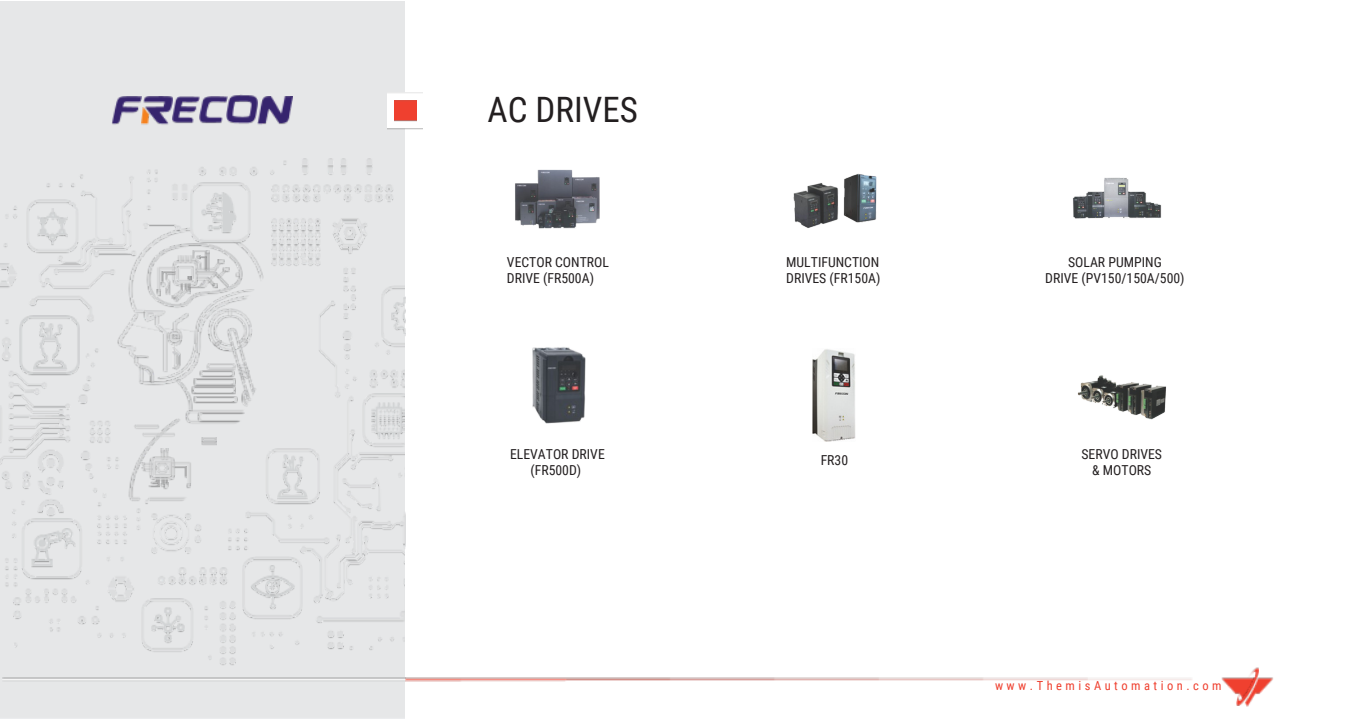
<style>
.page{position:relative;width:1350px;height:720px;background:#fff}
.page>*{position:absolute;margin:0;border:0;box-sizing:border-box;transform-origin:0 0}
.t1{font:35px "Roboto Condensed";color:#231f20}
.t2{font:13.75px/16px "Roboto Condensed";color:#231f20;text-align:center}
.t3{font:12.5px "Roboto Condensed";letter-spacing:.28em;color:#ef402f}
</style>
<div class="page">
<div style="left:0;top:1px;width:405px;height:717px;background:#e6e7e8"></div>
<img style="left:0;top:159px;width:405px;height:507px">
<img style="left:190px;top:183px;width:60px;height:60px">
<img style="left:201px;top:192px;width:37px;height:42px">
<img style="left:387px;top:93px;width:35px;height:36px">
<img style="left:395px;top:100px;width:22px;height:22px">
<img style="left:226px;top:95px;width:66px;height:30px">
<img style="left:144px;top:96px;width:29px;height:29px">
<img style="left:172px;top:96px;width:55px;height:27px">
<img style="left:111px;top:96px;width:30px;height:29px">
<img style="left:141px;top:108px;width:9px;height:17px">
<img style="left:1221px;top:678px;width:52px;height:29px">
<img style="left:1236px;top:668px;width:23px;height:38px">
<img style="left:3px;top:678px;width:404px;height:3px">
<img style="left:515px;top:169px;width:85px;height:60px">
<img style="left:793px;top:173px;width:84px;height:55px">
<img style="left:1073px;top:177px;width:89px;height:42px">
<img style="left:532px;top:347px;width:54px;height:77px">
<img style="left:1077px;top:375px;width:89px;height:45px">
<img style="left:813px;top:349px;width:43px;height:93px">
<p class="t1" style="left:488px;top:89px;width:152px">AC DRIVES</p>
<p class="t2" style="left:507px;top:254px;width:103px;text-align:left">VECTOR CONTROL<br>DRIVE (FR500A)</p>
<p class="t2" style="left:510px;top:447px;width:96px">ELEVATOR DRIVE (FR500D)</p>
<h2 class="t2" style="left:786px;top:254px;width:96px;text-align:left">MULTIFUNCTION<br>DRIVES (FR150A)</h2>
<p class="t2" style="left:821px;top:452px;width:29px">FR30</p>
<h2 class="t2" style="left:1045px;top:254px;width:141px">SOLAR PUMPING<br>DRIVE (PV150/150A/500)</h2>
<h2 class="t2" style="left:1082px;top:447px;width:82px">SERVO DRIVES &amp; MOTORS</h2>
<p class="t3" style="left:995px;top:678px;width:228px">www.ThemisAutomation.com</p>
</div>
